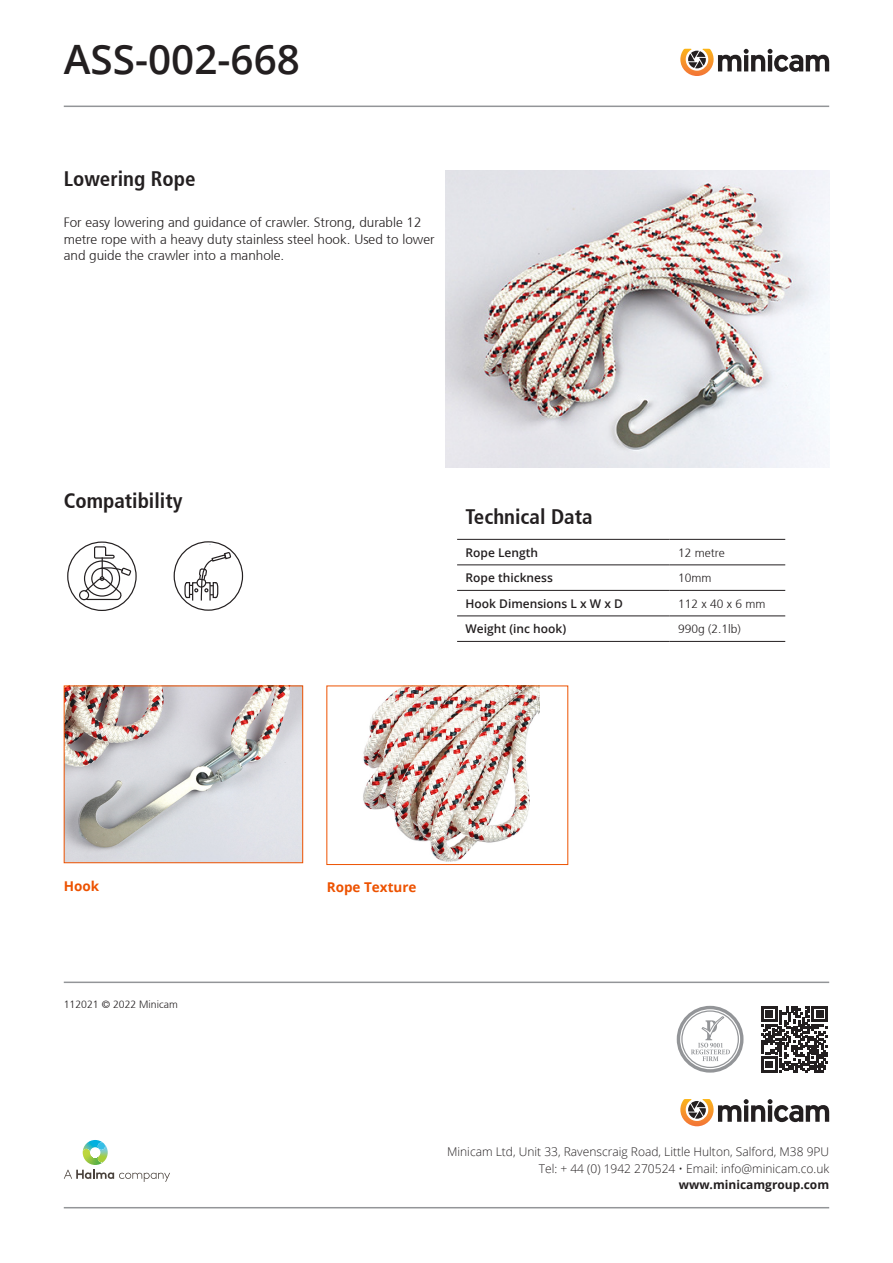
<style>
.page{position:relative;width:893px;height:1263px;background:#fff}
.page>*{position:absolute;margin:0;border:0;box-sizing:border-box;transform-origin:0 0}
.t1{font:600 40.5px "Open Sans";color:#231f20}
.Image_Caption{font:700 condensed 21px "Frutiger 67";color:#231f20}
.Image_Caption-2{font:300 13.5px/16.5px "Frutiger 45";color:#231f20}
.Image_Caption-3{font:700 13.5px "Open Sans";color:#ed5200}
.Company_Info{font:300 12px "Open Sans";color:#231f20}
.Table_Body{font:600 12px "Open Sans";color:#231f20}
.Table_Body-2{font:300 12px "Frutiger 45";color:#231f20}
.Company_Info-2{font:700 12px "Open Sans";color:#231f20}
.Image_Caption-4{font:300 10.5px "Frutiger 45";color:#231f20}
</style>
<div class="page">
<hr style="left:64px;top:106px;width:765px;height:1px;background:#939598">
<svg style="left:680px;top:49px;width:149px;height:27px"></svg>
<img style="left:445px;top:170px;width:384px;height:298px">
<img style="left:363px;top:687px;width:177px;height:175px">
<div style="left:326px;top:685px;width:242px;height:180px;border:1px solid #ed5200"></div>
<img style="left:66px;top:687px;width:235px;height:174px">
<div style="left:64px;top:685px;width:239px;height:178px;border:1px solid #ed5200"></div>
<hr style="left:457px;top:539px;width:213px;height:1px;background:#231f20">
<hr style="left:670px;top:539px;width:115px;height:1px;background:#231f20">
<hr style="left:457px;top:564px;width:213px;height:1px;background:#231f20">
<hr style="left:670px;top:564px;width:115px;height:1px;background:#231f20">
<hr style="left:457px;top:590px;width:213px;height:1px;background:#231f20">
<hr style="left:670px;top:590px;width:115px;height:1px;background:#231f20">
<hr style="left:457px;top:615px;width:213px;height:1px;background:#231f20">
<hr style="left:670px;top:615px;width:115px;height:1px;background:#231f20">
<hr style="left:457px;top:641px;width:213px;height:1px;background:#231f20">
<hr style="left:670px;top:641px;width:115px;height:1px;background:#231f20">
<div style="left:79px;top:590px;width:10px;height:10px;border:1px solid #231f20;border-radius:50%"></div>
<svg style="left:84px;top:546px;width:48px;height:55px"></svg>
<div style="left:67px;top:541px;width:70px;height:70px;border:1px solid #231f20;border-radius:50%"></div>
<div style="left:174px;top:541px;width:69px;height:70px;border:1px solid #231f20;border-radius:50%"></div>
<svg style="left:184px;top:551px;width:48px;height:51px"></svg>
<hr style="left:64px;top:981px;width:765px;height:2px;background:#939598">
<hr style="left:64px;top:1207px;width:765px;height:1px;background:#939598">
<svg style="left:64px;top:1140px;width:106px;height:42px"></svg>
<svg style="left:680px;top:1099px;width:149px;height:27px"></svg>
<svg style="left:678px;top:1007px;width:64px;height:64px"></svg>
<div style="left:677px;top:1006px;width:66px;height:66px;border:3px solid #939598;border-radius:50%"></div>
<div style="left:682px;top:1011px;width:56px;height:56px;background:#fff;border-radius:50%"></div>
<div style="left:681px;top:1010px;width:58px;height:58px;border:1px solid #939598;border-radius:50%"></div>
<svg style="left:691px;top:1015px;width:39px;height:46px"></svg>
<svg style="left:761px;top:1006px;width:67px;height:66px"></svg>
<p class="t1" style="left:64px;top:32px;width:238px">ASS-002-668</p>
<p class="Image_Caption" style="left:64px;top:166px;width:133px">Lowering Rope</p>
<p class="Image_Caption-2" style="left:64px;top:215px;width:372px">For easy lowering and guidance of crawler. Strong, durable 12 metre rope with a heavy duty stainless steel hook. Used to lower and guide the crawler into a manhole.</p>
<p class="Image_Caption" style="left:64px;top:489px;width:120px">Compatibility</p>
<p class="Image_Caption" style="left:466px;top:504px;width:129px">Technical Data</p>
<p class="Table_Body" style="left:466px;top:544px;width:74px">Rope Length</p>
<p class="Table_Body-2" style="left:678px;top:546px;width:48px">12 metre</p>
<p class="Table_Body" style="left:466px;top:570px;width:89px">Rope thickness</p>
<p class="Table_Body-2" style="left:678px;top:571px;width:35px">10mm</p>
<p class="Table_Body" style="left:466px;top:595px;width:159px">Hook Dimensions L x W x D</p>
<p class="Table_Body-2" style="left:678px;top:597px;width:89px">112 x 40 x 6 mm</p>
<p class="Table_Body" style="left:466px;top:621px;width:102px">Weight (inc hook)</p>
<p class="Table_Body-2" style="left:678px;top:622px;width:64px">990g (2.1lb)</p>
<p class="Image_Caption-3" style="left:64px;top:877px;width:37px">Hook</p>
<p class="Image_Caption-3" style="left:327px;top:877px;width:91px">Rope Texture</p>
<p class="Image_Caption-4" style="left:64px;top:998px;width:116px">112021 © 2022 Minicam</p>
<p class="Company_Info" style="left:447px;top:1144px;width:384px">Minicam Ltd, Unit 33, Ravenscraig Road, Little Hulton, Salford, M38 9PU</p>
<p class="Company_Info" style="left:539px;top:1160px;width:292px">Tel: + 44 (0) 1942 270524 • Email: info@minicam.co.uk</p>
<p class="Company_Info-2" style="left:679px;top:1176px;width:152px">www.minicamgroup.com</p>
</div>
